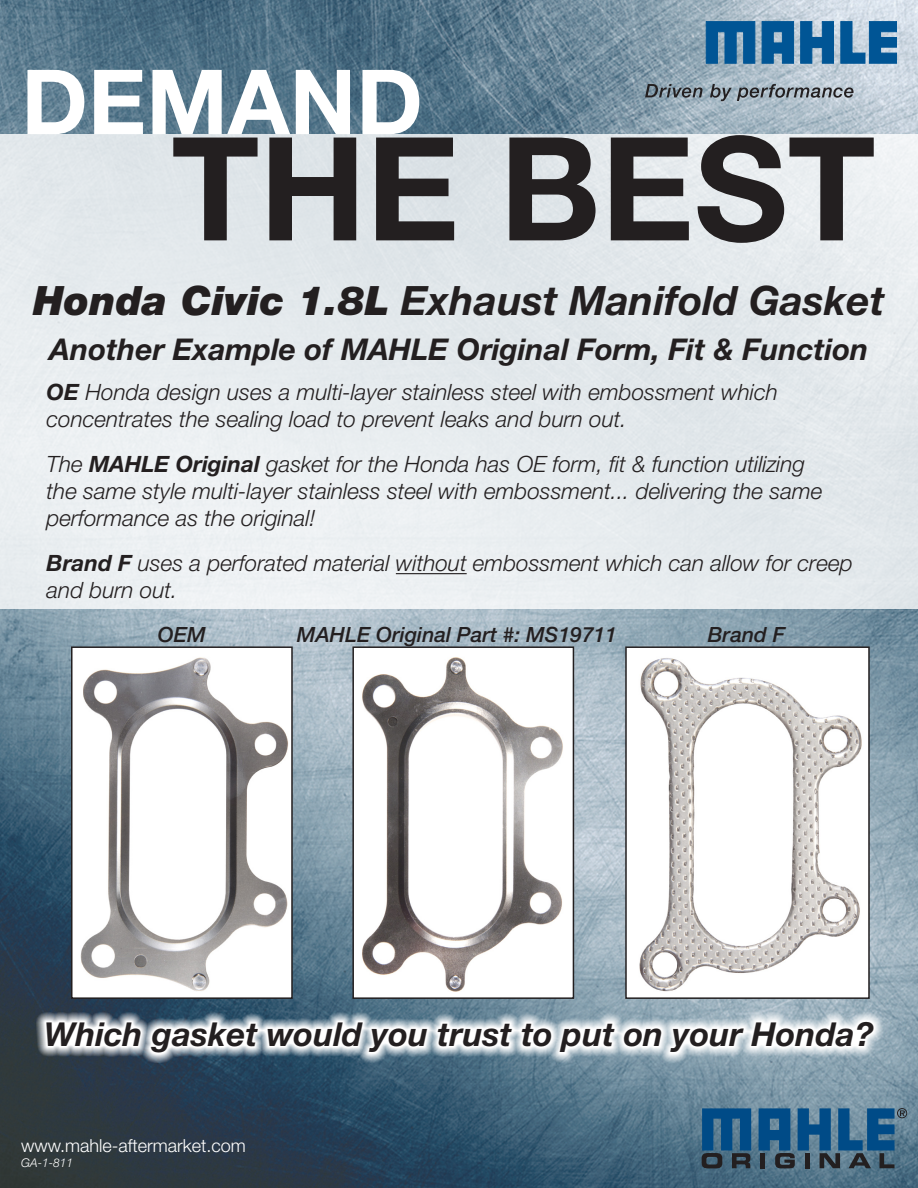
<style>
.page{position:relative;width:918px;height:1188px;background:#fff}
.page>*{position:absolute;margin:0;border:0;box-sizing:border-box;transform-origin:0 0}
.t1{font:700 144px "Helvetica Neue";color:#231f20}
.t2{font:700 90px "Helvetica Neue";color:#fff}
.t3{font:italic 700 40.5px "Helvetica Neue";color:#231f20}
.t4{font:italic 700 33px "Helvetica Neue";color:#231f20}
.t5{font:italic 700 30px "Helvetica Neue";color:#231f20}
.t6{font:italic 300 22.5px/27px "Helvetica Neue";color:#231f20}
.t7{font:italic 500 21px "Helvetica Neue";color:#231f20}
.t8{font:300 18px "Helvetica Neue";color:#fff}
.t9{font:italic 300 12px "Helvetica Neue";color:#fff}
.s1{font-weight:900}
.s2{font-weight:700}
</style>
<div class="page">
<img style="left:0;top:0;width:918px;height:1188px">
<svg style="left:645px;top:84px;width:57px;height:14px"></svg>
<svg style="left:710px;top:84px;width:144px;height:17px;background:#8d97a0"></svg>
<svg style="left:706px;top:22px;width:49px;height:41px;background:#20689d"></svg>
<svg style="left:801px;top:22px;width:33px;height:41px"></svg>
<svg style="left:841px;top:22px;width:56px;height:41px;background:#3d7cac"></svg>
<svg style="left:762px;top:22px;width:32px;height:41px"></svg>
<svg style="left:702px;top:1108px;width:49px;height:60px;background:#205279"></svg>
<svg style="left:759px;top:1108px;width:148px;height:60px;background:#346284"></svg>
<div style="left:0;top:134px;width:918px;height:475px;background:#e5eaed"></div>
<div style="left:353px;top:647px;width:220px;height:351px;background:#fff"></div>
<img style="left:362px;top:657px;width:201px;height:335px">
<div style="left:352px;top:646px;width:222px;height:353px;border:2px solid #231f20"></div>
<div style="left:626px;top:647px;width:243px;height:351px;background:#fff"></div>
<img style="left:639px;top:658px;width:223px;height:334px">
<div style="left:625px;top:646px;width:245px;height:353px;border:2px solid #231f20"></div>
<div style="left:72px;top:647px;width:220px;height:351px;background:#fff"></div>
<img style="left:80px;top:657px;width:208px;height:334px">
<div style="left:71px;top:646px;width:222px;height:353px;border:2px solid #231f20"></div>
<hr style="left:396px;top:573px;width:71px;height:1px;background:#231f20">
<svg style="left:36px;top:1011px;width:848px;height:52px"></svg>
<p class="t2" style="left:21px;top:46px;width:403px">DEMAND</p>
<p class="t1" style="left:171px;top:100px;width:706px">THE BEST</p>
<p class="t3" style="left:33px;top:275px;width:853px"><span class="s1">Honda Civic 1.8L</span> Exhaust Manifold Gasket</p>
<p class="t5" style="left:50px;top:331px;width:820px">Another Example of MAHLE Original Form, Fit &amp; Function</p>
<p class="t6" style="left:47px;top:379px;width:733px"><span class="s2">OE</span> Honda design uses a multi-layer stainless steel with embossment which concentrates the sealing load to prevent leaks and burn out.</p>
<p class="t6" style="left:47px;top:451px;width:777px">The <span class="s2">MAHLE Original</span> gasket for the Honda has OE form, fit &amp; function utilizing the same style multi-layer stainless steel with embossment... delivering the same performance as the original!</p>
<p class="t6" style="left:47px;top:550px;width:808px"><span class="s2">Brand F</span> uses a perforated material without embossment which can allow for creep and burn out.</p>
<p class="t7" style="left:158px;top:622px;width:49px">OEM</p>
<p class="t7" style="left:297px;top:622px;width:321px">MAHLE Original Part #: MS19711</p>
<p class="t7" style="left:708px;top:622px;width:79px">Brand F</p>
<p class="t4" style="left:44px;top:1013px;width:831px">Which gasket would you trust to put on your Honda?</p>
<p class="t8" style="left:21px;top:1135px;width:226px">www.mahle-aftermarket.com</p>
<p class="t9" style="left:21px;top:1155px;width:54px">GA-1-811</p>
</div>
